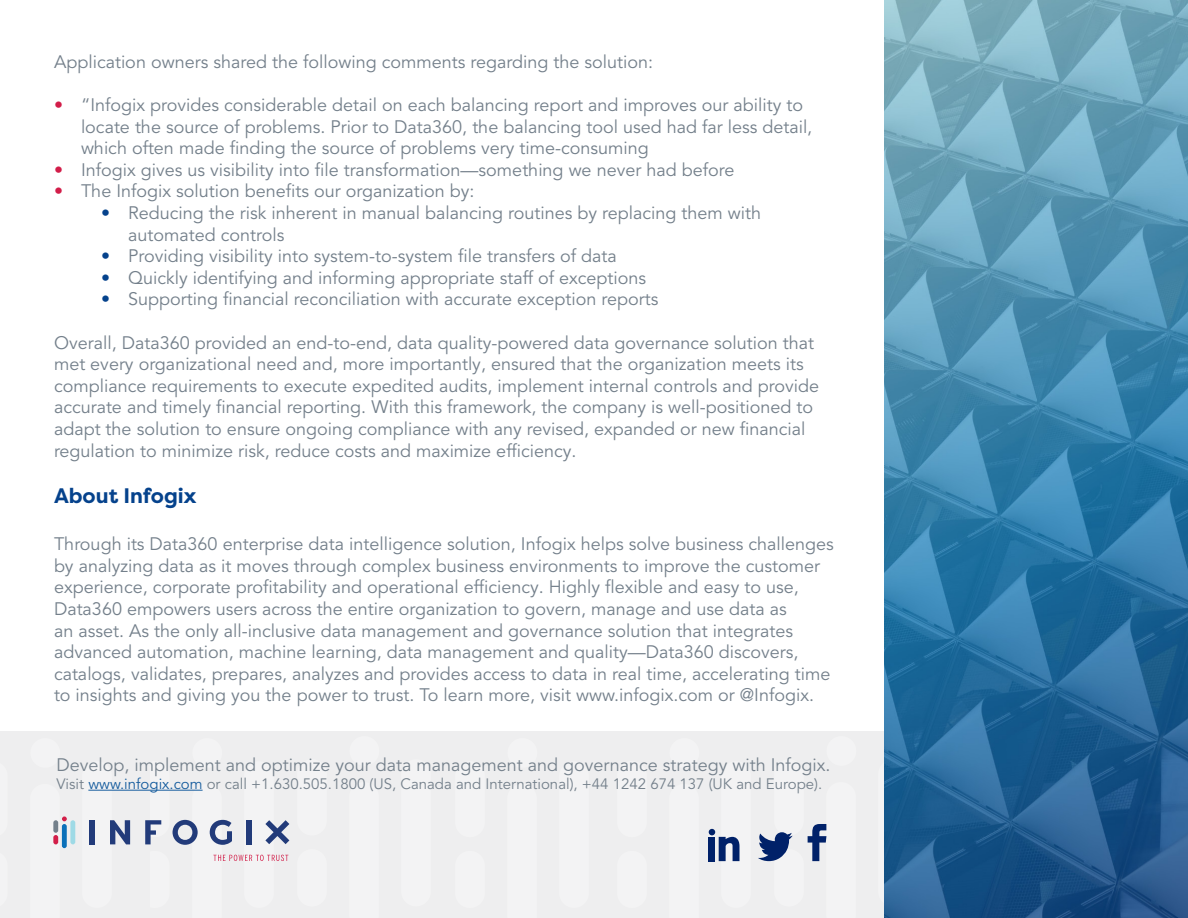
<style>
.page{position:relative;width:1188px;height:918px;background:#fff}
.page>*{position:absolute;margin:0;border:0;box-sizing:border-box;transform-origin:0 0}
.t1{font:700 21px "Filson Pro";color:#05428c}
.t2{font:18px/21.6px "Avenir LT Pro";color:#74808b}
.t3{font:15px "Avenir LT Pro";color:#74808b}
.s1{color:#d21d49}
.s2{color:#05428c}
.s3{color:#175d9e}
</style>
<div class="page">
<div style="left:1px;top:731px;width:1187px;height:187px;background:#eeeeef"></div>
<img style="left:0;top:738px;width:111px;height:180px">
<img style="left:150px;top:789px;width:123px;height:66px">
<img style="left:884px;top:0;width:304px;height:918px">
<hr style="left:88px;top:790px;width:115px;height:1px;background:#175d9e">
<svg style="left:758px;top:832px;width:35px;height:29px"></svg>
<svg style="left:808px;top:824px;width:18px;height:37px"></svg>
<svg style="left:708px;top:829px;width:31px;height:32px"></svg>
<div style="left:62px;top:824px;width:5px;height:24px;background:#0b70b9;border-radius:2px"></div>
<div style="left:70px;top:820px;width:5px;height:24px;background:#9edae6;border-radius:2px"></div>
<svg style="left:62px;top:816px;width:5px;height:5px"></svg>
<div style="left:53px;top:820px;width:5px;height:13px;background:#73808b;border-radius:2px"></div>
<div style="left:53px;top:835px;width:5px;height:9px;background:#d21e49;border-radius:2px"></div>
<div style="left:90px;top:820px;width:5px;height:24px;background:#223b7a"></div>
<svg style="left:110px;top:820px;width:20px;height:24px"></svg>
<svg style="left:145px;top:820px;width:16px;height:24px"></svg>
<svg style="left:173px;top:820px;width:25px;height:25px"></svg>
<svg style="left:210px;top:820px;width:22px;height:25px"></svg>
<div style="left:246px;top:820px;width:6px;height:24px;background:#223b7a"></div>
<svg style="left:265px;top:820px;width:24px;height:24px"></svg>
<svg style="left:213px;top:855px;width:75px;height:6px"></svg>
<p class="t2" style="left:54px;top:51px;width:601px">Application owners shared the following comments regarding the solution:</p>
<p class="t2" style="left:81px;top:94px;width:733px;text-indent:-27px"><span class="s1">•</span> “Infogix provides considerable detail on each balancing report and improves our ability to locate the source of problems. Prior to Data360, the balancing tool used had far less detail, which often made finding the source of problems very time-consuming</p>
<p class="t2" style="left:54px;top:159px;width:682px"><span class="s1">•</span> Infogix gives us visibility into file transformation—something we never had before</p>
<p class="t2" style="left:54px;top:181px;width:422px"><span class="s1">•</span> The Infogix solution benefits our organization by:</p>
<p class="t2" style="left:128px;top:202px;width:635px;text-indent:-27px"><span class="s2">•</span> Reducing the risk inherent in manual balancing routines by replacing them with automated controls</p>
<p class="t2" style="left:101px;top:246px;width:517px"><span class="s2">•</span> Providing visibility into system-to-system file transfers of data</p>
<p class="t2" style="left:101px;top:267px;width:546px"><span class="s2">•</span> Quickly identifying and informing appropriate staff of exceptions</p>
<p class="t2" style="left:101px;top:289px;width:559px"><span class="s2">•</span> Supporting financial reconciliation with accurate exception reports</p>
<p class="t2" style="left:54px;top:332px;width:767px">Overall, Data360 provided an end-to-end, data quality-powered data governance solution that met every organizational need and, more importantly, ensured that the organization meets its compliance requirements to execute expedited audits, implement internal controls and provide accurate and timely financial reporting. With this framework, the company is well-positioned to adapt the solution to ensure ongoing compliance with any revised, expanded or new financial regulation to minimize risk, reduce costs and maximize efficiency.</p>
<p class="t1" style="left:54px;top:483px;width:144px">About Infogix</p>
<p class="t2" style="left:54px;top:534px;width:781px">Through its Data360 enterprise data intelligence solution, Infogix helps solve business challenges by analyzing data as it moves through complex business environments to improve the customer experience, corporate profitability and operational efficiency. Highly flexible and easy to use, Data360 empowers users across the entire organization to govern, manage and use data as<br>an asset. As the only all-inclusive data management and governance solution that integrates advanced automation, machine learning, data management and quality—Data360 discovers, catalogs, validates, prepares, analyzes and provides access to data in real time, accelerating time to insights and giving you the power to trust. To learn more, visit www.infogix.com or @Infogix.</p>
<p class="t2" style="left:56px;top:754px;width:776px">Develop, implement and optimize your data management and governance strategy with Infogix.</p>
<p class="t3" style="left:56px;top:775px;width:767px">Visit <span class="s3">www.infogix.com</span> or call +1.630.505.1800 (US, Canada and International), +44 1242 674 137 (UK and Europe).</p>
</div>
